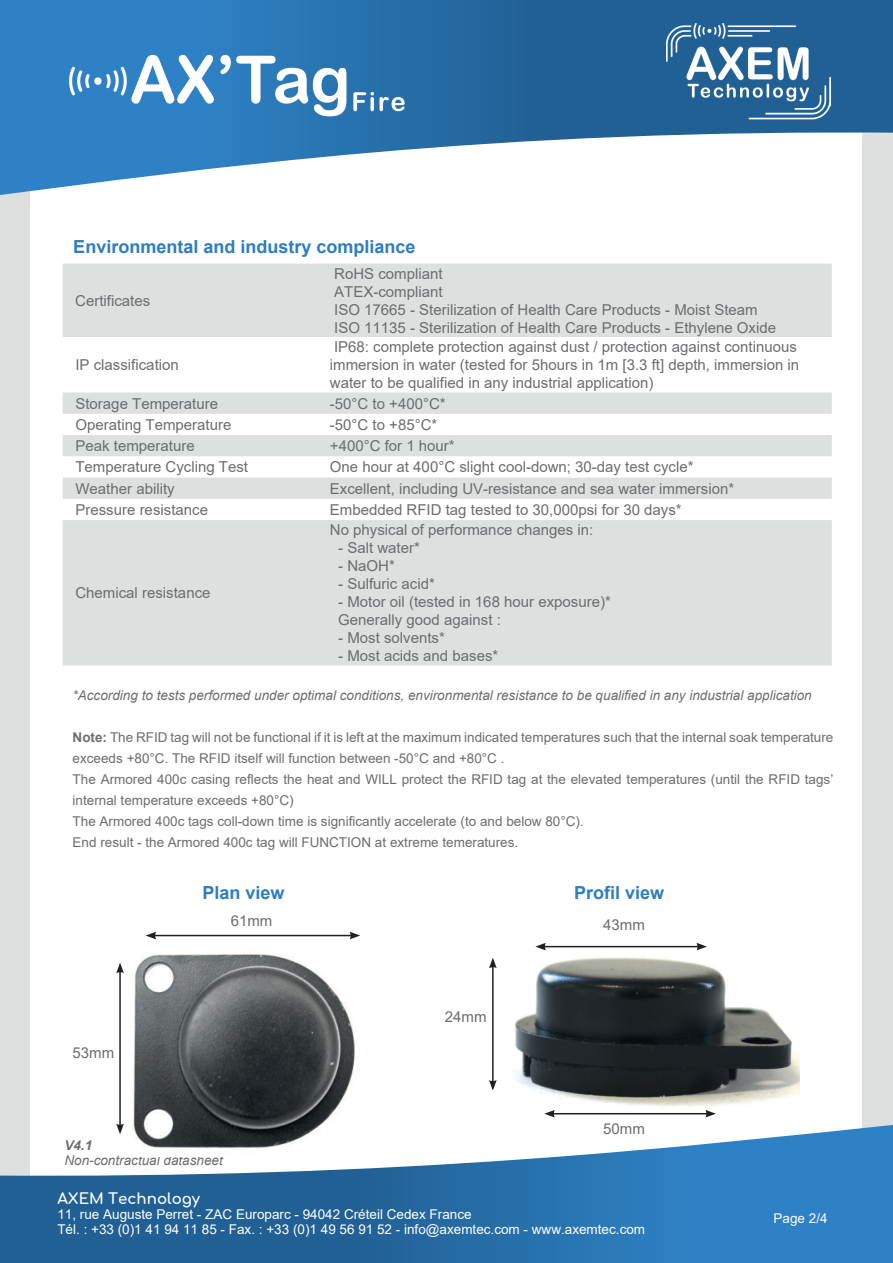
<style>
.page{position:relative;width:893px;height:1263px;background:#fff}
.page>*{position:absolute;margin:0;border:0;box-sizing:border-box;transform-origin:0 0}
.t1{font:700 18px "Arial";color:#2e7dc1}
.t2{font:15px/18px "Arial";color:#6c6d70}
.t3{font:700 15px "Comfortaa";color:#fff}
.t4{font:13.5px/21px "Arial";color:#6c6d70}
.t5{font:italic 13.5px "Arial";color:#6c6d70}
.t6{font:13.5px/15px "Arial";color:#fff}
.t7{font:italic 700 13.5px "Arial";color:#6c6d70}
.s1{font-weight:700}
</style>
<div class="page">
<div style="left:0;top:64px;width:893px;height:1199px;background:#dedfdf"></div>
<div style="left:31px;top:71px;width:831px;height:1137px;background:#fff"></div>
<svg style="left:0;top:0;width:893px;height:198px"></svg>
<svg style="left:0;top:1123px;width:893px;height:140px"></svg>
<img style="left:666px;top:24px;width:165px;height:95px">
<img style="left:69px;top:46px;width:339px;height:70px">
<div style="left:63px;top:264px;width:769px;height:73px;background:#dedfdf"></div>
<svg style="left:63px;top:392px;width:769px;height:273px;fill:#dedfdf"></svg>
<img style="left:513px;top:950px;width:286px;height:157px">
<hr style="left:492px;top:966px;width:2px;height:116px;background:#231f20">
<svg style="left:489px;top:958px;width:8px;height:10px"></svg>
<svg style="left:489px;top:1080px;width:8px;height:10px"></svg>
<hr style="left:544px;top:946px;width:155px;height:1px;background:#231f20">
<svg style="left:535px;top:943px;width:11px;height:7px"></svg>
<svg style="left:696px;top:943px;width:11px;height:7px"></svg>
<img style="left:131px;top:954px;width:229px;height:202px">
<hr style="left:119px;top:971px;width:2px;height:155px;background:#231f20">
<svg style="left:116px;top:963px;width:8px;height:10px"></svg>
<svg style="left:116px;top:1124px;width:8px;height:10px"></svg>
<hr style="left:154px;top:935px;width:198px;height:1px;background:#231f20">
<svg style="left:146px;top:932px;width:10px;height:7px"></svg>
<svg style="left:350px;top:932px;width:10px;height:7px"></svg>
<hr style="left:552px;top:1113px;width:156px;height:1px;background:#231f20">
<svg style="left:544px;top:1110px;width:11px;height:7px"></svg>
<svg style="left:705px;top:1110px;width:11px;height:7px"></svg>
<p class="t1" style="left:73px;top:234px;width:344px">Environmental and industry compliance</p>
<p class="t2" style="left:75px;top:291px;width:77px">Certificates</p>
<p class="t2" style="left:334px;top:264px;width:443px">RoHS compliant<br>ATEX-compliant<br>ISO 17665 - Sterilization of Health Care Products - Moist Steam ISO 11135 - Sterilization of Health Care Products - Ethylene Oxide</p>
<p class="t2" style="left:75px;top:356px;width:105px">IP classification</p>
<p class="t2" style="left:330px;top:338px;width:471px">IP68: complete protection against dust / protection against continuous immersion in water (tested for 5hours in 1m [3.3 ft] depth, immersion in water to be qualified in any industrial application)</p>
<p class="t2" style="left:75px;top:394px;width:144px">Storage Temperature</p>
<p class="t2" style="left:330px;top:394px;width:117px">-50°C to +400°C*</p>
<p class="t2" style="left:75px;top:415px;width:157px">Operating Temperature</p>
<p class="t2" style="left:330px;top:415px;width:109px">-50°C to +85°C*</p>
<p class="t2" style="left:75px;top:437px;width:121px">Peak temperature</p>
<p class="t2" style="left:330px;top:437px;width:126px">+400°C for 1 hour*</p>
<p class="t2" style="left:75px;top:458px;width:174px">Temperature Cycling Test</p>
<p class="t2" style="left:330px;top:458px;width:365px">One hour at 400°C slight cool-down; 30-day test cycle*</p>
<p class="t2" style="left:75px;top:479px;width:101px">Weather ability</p>
<p class="t2" style="left:330px;top:479px;width:406px">Excellent, including UV-resistance and sea water immersion*</p>
<p class="t2" style="left:75px;top:500px;width:134px">Pressure resistance</p>
<p class="t2" style="left:330px;top:500px;width:353px">Embedded RFID tag tested to 30,000psi for 30 days*</p>
<p class="t2" style="left:75px;top:584px;width:137px">Chemical resistance</p>
<p class="t2" style="left:330px;top:521px;width:265px">No physical of performance changes in:</p>
<p class="t2" style="left:338px;top:539px;width:83px">- Salt water*</p>
<p class="t2" style="left:338px;top:557px;width:58px">- NaOH*</p>
<p class="t2" style="left:338px;top:575px;width:98px">- Sulfuric acid*</p>
<p class="t2" style="left:338px;top:593px;width:274px">- Motor oil (tested in 168 hour exposure)*<br>Generally good against :</p>
<p class="t2" style="left:338px;top:629px;width:108px">- Most solvents*</p>
<p class="t2" style="left:338px;top:647px;width:162px">- Most acids and bases*</p>
<p class="t5" style="left:73px;top:687px;width:741px">*According to tests performed under optimal conditions, environmental resistance to be qualified in any industrial application</p>
<p class="t4" style="left:73px;top:727px;width:762px"><span class="s1">Note:</span> The RFID tag will not be functional if it is left at the maximum indicated temperatures such that the internal soak temperature exceeds +80°C. The RFID itself will function between -50°C and +80°C .<br>The Armored 400c casing reflects the heat and WILL protect the RFID tag at the elevated temperatures (until the RFID tags’ internal temperature exceeds +80°C)<br>The Armored 400c tags coll-down time is significantly accelerate (to and below 80°C).<br>End result - the Armored 400c tag will FUNCTION at extreme temeratures.</p>
<p class="t1" style="left:202px;top:879px;width:84px">Plan view</p>
<p class="t1" style="left:574px;top:879px;width:92px">Profil view</p>
<p class="t2" style="left:73px;top:1044px;width:43px">53mm</p>
<p class="t2" style="left:231px;top:912px;width:43px">61mm</p>
<p class="t2" style="left:445px;top:1008px;width:43px">24mm</p>
<p class="t2" style="left:603px;top:916px;width:43px">43mm</p>
<p class="t2" style="left:603px;top:1119px;width:43px">50mm</p>
<p class="t7" style="left:64px;top:1136px;width:29px">V4.1</p>
<p class="t5" style="left:64px;top:1151px;width:160px">Non-contractual datasheet</p>
<p class="t7" style="left:64px;top:1143px;width:29px">V2.0</p>
<p class="t5" style="left:64px;top:1158px;width:164px">Non-contractual data sheet</p>
<p class="t3" style="left:57px;top:1185px;width:144px">AXEM Technology</p>
<p class="t6" style="left:57px;top:1207px;width:589px">11, rue Auguste Perret - ZAC Europarc - 94042 Créteil Cedex France<br>Tél. : +33 (0)1 41 94 11 85 - Fax. : +33 (0)1 49 56 91 52 - info@axemtec.com - www.axemtec.com</p>
<p class="t6" style="left:774px;top:1211px;width:56px">Page 2/4</p>
</div>
